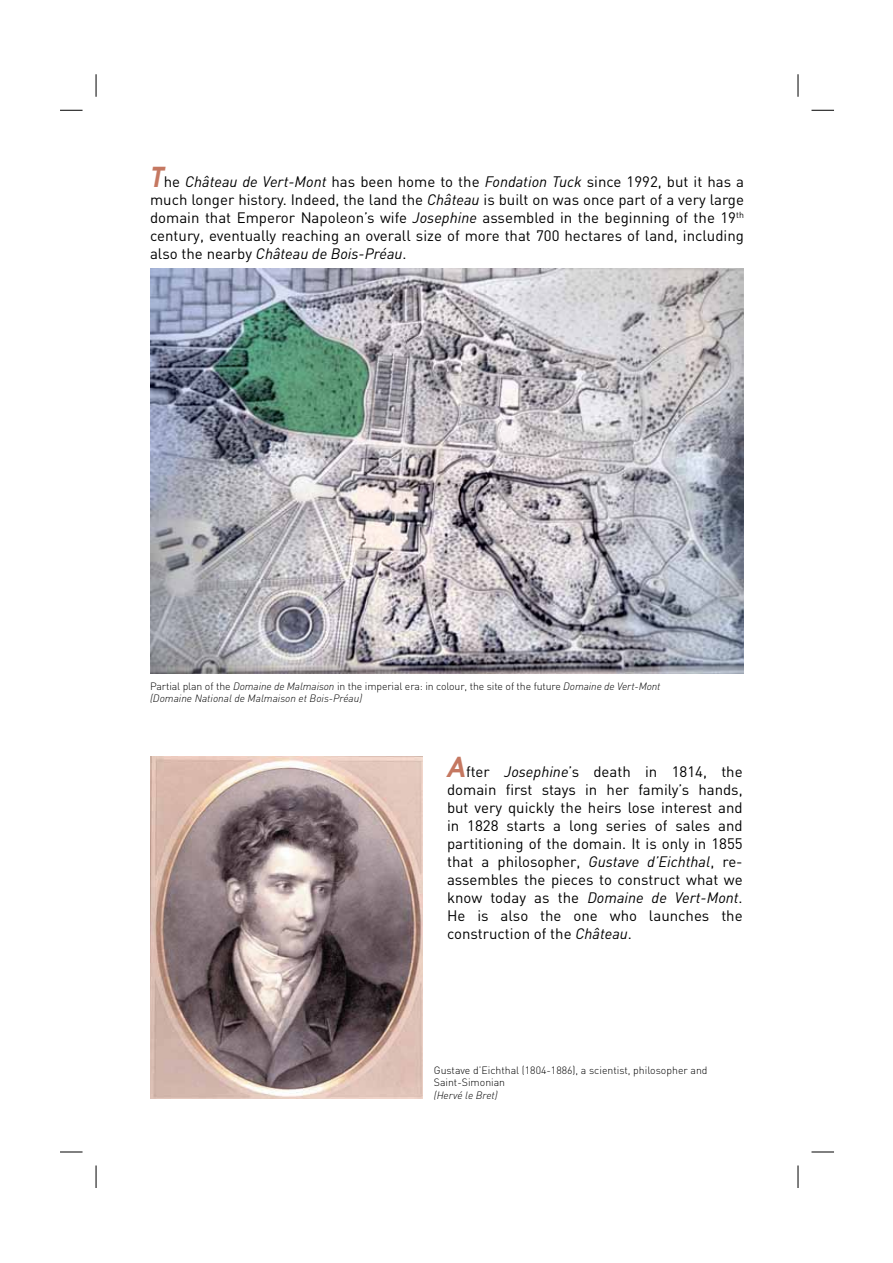
<style>
.page{position:relative;width:893px;height:1263px;background:#fff}
.page>*{position:absolute;margin:0;border:0;box-sizing:border-box;transform-origin:0 0}
.t1{font:15px/18px "DIN";color:#000;text-align:justify}
.t2{font:italic 300 10.5px/12.6px "DIN";color:#000}
.t3{font:300 10.5px/12.6px "DIN";color:#000}
.s1{font-family:"Monark";font-weight:700;font-style:italic;font-size:27px;color:#c57861}
.s2{font-style:italic}
.s3{font-style:normal}
</style>
<div class="page">
<img style="left:150px;top:268px;width:594px;height:405px">
<img style="left:150px;top:757px;width:272px;height:342px">
<svg style="left:60px;top:110px;width:22px;height:1px"></svg>
<svg style="left:811px;top:110px;width:23px;height:1px"></svg>
<svg style="left:60px;top:1152px;width:22px;height:1px"></svg>
<svg style="left:811px;top:1152px;width:23px;height:1px"></svg>
<svg style="left:96px;top:74px;width:1px;height:23px"></svg>
<svg style="left:96px;top:1166px;width:1px;height:22px"></svg>
<svg style="left:797px;top:74px;width:1px;height:23px"></svg>
<svg style="left:797px;top:1166px;width:1px;height:22px"></svg>
<p class="t1" style="left:150px;top:172px;width:595px"><span class="s1">T</span>he <span class="s2">Château de Vert-Mont</span> has been home to the <span class="s2">Fondation Tuck</span> since 1992, but it has a much longer history. Indeed, the land the <span class="s2">Château</span> is built on was once part of a very large domain that Emperor Napoleon’s wife <span class="s2">Josephine</span> assembled in the beginning of the 19<sup>th </sup>century, eventually reaching an overall size of more that 700 hectares of land, including also the nearby <span class="s2">Château de Bois-Préau</span>.</p>
<p class="t2" style="left:150px;top:679px;width:512px"><span class="s3">Partial plan of the</span> Domaine de Malmaison <span class="s3">in the imperial era: in colour, the site of the future</span> Domaine de Vert-Mont (Domaine National de Malmaison et Bois-Préau)</p>
<p class="t1" style="left:447px;top:762px;width:297px"><span class="s1">A</span>fter <span class="s2">Josephine</span>’s death in 1814, the domain first stays in her family’s hands, but very quickly the heirs lose interest and in 1828 starts a long series of sales and partitioning of the domain. It is only in 1855 that a philosopher, <span class="s2">Gustave d’Eichthal</span>, re&shy;assembles the pieces to construct what we know today as the <span class="s2">Domaine de Vert-Mont</span>.<br>He is also the one who launches the construction of the <span class="s2">Château</span>.</p>
<p class="t3" style="left:434px;top:1063px;width:275px">Gustave d’Eichthal (1804-1886), a scientist, philosopher and<br>Saint-Simonian</p>
<p class="t2" style="left:434px;top:1089px;width:65px">(Hervé le Bret)</p>
</div>
